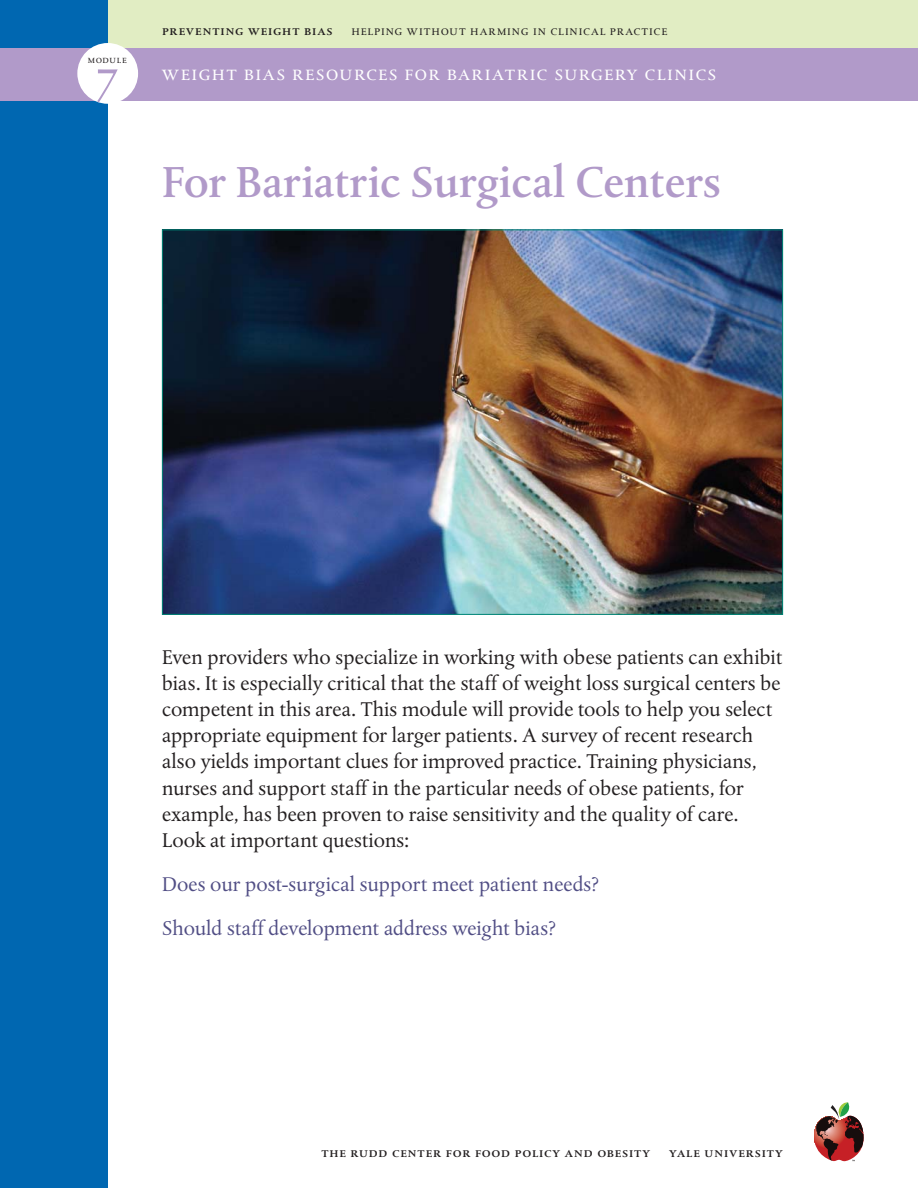
<style>
.page{position:relative;width:918px;height:1188px;background:#fff}
.page>*{position:absolute;margin:0;border:0;box-sizing:border-box;transform-origin:0 0}
.t1{font:54px "Albertina MT Regular Os F";color:#b19ac9}
.t2{font:45px "Albertina MT Medium Os F";color:#b19ac9}
.t3{font:21px/26.1px "Albertina MT Regular Os F";color:#231f20}
.t4{font:21px/44.1px "Albertina MT Regular Os F";color:#514e85}
.t5{font:21px "Albertina MT Regular SC";letter-spacing:.065em;color:#fff}
.t6{font:13.5px "Albertina MT Medium SC";letter-spacing:.075em;color:#231f20}
.t7{font:13.5px "Albertina MT Regular SC";letter-spacing:.065em;color:#231f20}
.t8{font:10.5px "Albertina MT Regular SC";letter-spacing:.05em;color:#231f20}
</style>
<div class="page">
<div style="left:0;top:0;width:918px;height:53px;background:#e1edc3"></div>
<div style="left:0;top:0;width:108px;height:1188px;background:#0067b1"></div>
<div style="left:0;top:48px;width:918px;height:52px;background:#b19ac9"></div>
<svg style="left:814px;top:1102px;width:50px;height:59px"></svg>
<div style="left:77px;top:43px;width:61px;height:61px;background:#fff;border-radius:50%"></div>
<img style="left:164px;top:232px;width:617px;height:381px">
<p class="t8" style="left:88px;top:53px;width:40px">module</p>
<h1 class="t1" style="left:96px;top:52px;width:25px">7</h1>
<p class="t6" style="left:162px;top:22px;width:172px">preventing weight bias</p>
<p class="t7" style="left:351px;top:22px;width:318px">helping without harming in clinical practice</p>
<p class="t5" style="left:162px;top:60px;width:556px">weight bias resources for bariatric surgery clinics</p>
<h2 class="t2" style="left:162px;top:162px;width:561px">For Bariatric Surgical Centers</h2>
<p class="t3" style="left:162px;top:645px;width:622px">Even providers who specialize in working with obese patients can exhibit bias. It is especially critical that the staff of weight loss surgical centers be competent in this area. This module will provide tools to help you select appropriate equipment for larger patients. A survey of recent research also yields important clues for improved practice. Training physicians, nurses and support staff in the particular needs of obese patients, for example, has been proven to raise sensitivity and the quality of care.<br>Look at important questions:</p>
<p class="t4" style="left:162px;top:863px;width:439px">Does our post-surgical support meet patient needs?<br>Should staff development address weight bias?</p>
<p class="t6" style="left:321px;top:1144px;width:330px">the rudd center for food policy and obesity</p>
<p class="t6" style="left:669px;top:1144px;width:115px">yale university</p>
</div>
